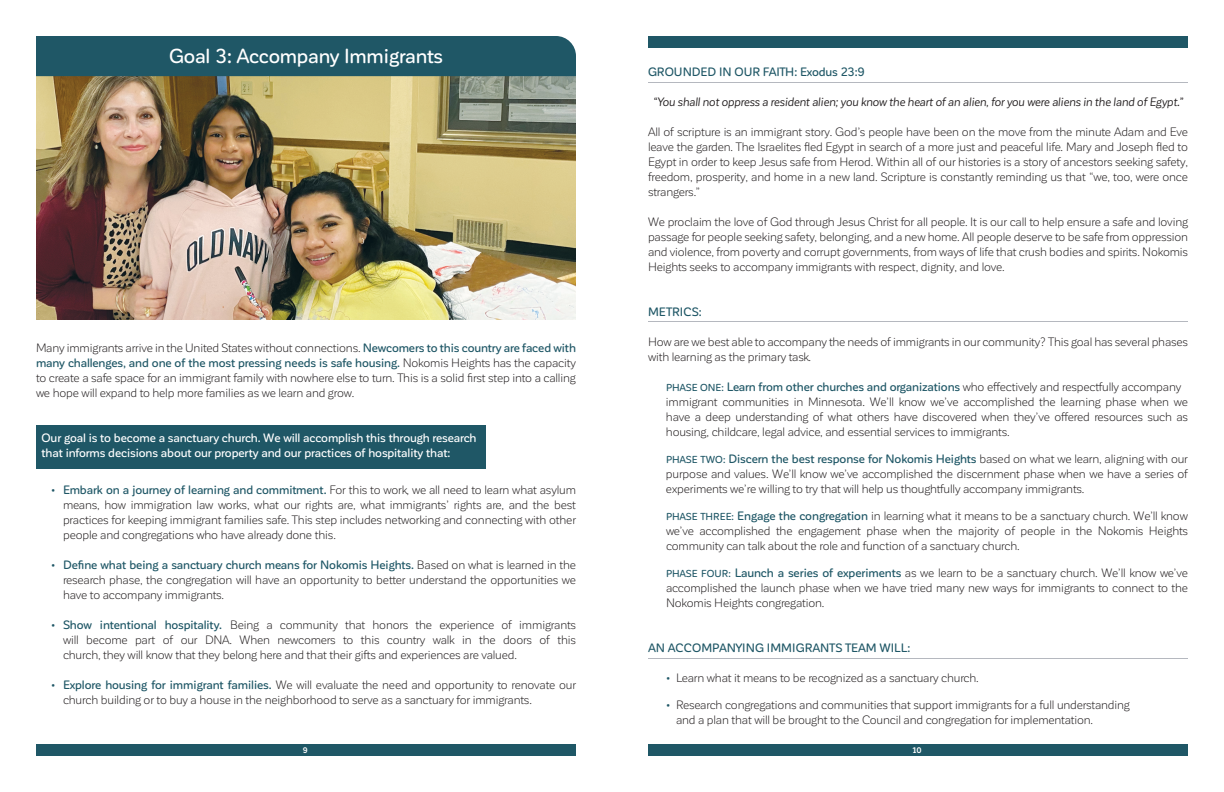
<style>
.page{position:relative;width:1224px;height:792px;background:#fff}
.page>*{position:absolute;margin:0;border:0;box-sizing:border-box;transform-origin:0 0}
.t1{font:500 20px "Corporative Sans Rd";letter-spacing:-.01em;color:#fff}
.t2{font:12px/15px "Corporative Sans Rd";letter-spacing:-.015em;color:#231f20;text-align:justify}
.t3{font:500 12px/15px "Corporative Sans Rd";letter-spacing:-.01em;color:#fff}
.t4{font:italic 12px "Corporative Sans Rd";letter-spacing:-.01em;color:#231f20}
.t5{font:500 12px "Corporative Sans Rd";color:#1f5766}
.t6{font:700 8px "Corporative Sans Rd";color:#fff}
.s1{font-weight:500;color:#1f5766}
.s2{font-weight:500;font-size:10px;color:#1f5766}
</style>
<div class="page">
<img style="left:36px;top:76px;width:540px;height:244px">
<div style="left:36px;top:425px;width:450px;height:44px;background:#1f5766"></div>
<div style="left:36px;top:36px;width:540px;height:40px;background:#1f5766"></div>
<div style="left:36px;top:744px;width:540px;height:12px;background:#1f5766"></div>
<div style="left:648px;top:36px;width:540px;height:12px;background:#1f5766"></div>
<hr style="left:648px;top:83px;width:540px;height:1px;background:#b5b8bf">
<hr style="left:648px;top:322px;width:540px;height:1px;background:#b5b8bf">
<hr style="left:648px;top:659px;width:540px;height:1px;background:#b5b8bf">
<div style="left:648px;top:744px;width:540px;height:12px;background:#1f5766"></div>
<h1 class="t1" style="left:169px;top:45px;width:275px">Goal 3: Accompany Immigrants</h1>
<p class="t2" style="left:36px;top:341px;width:541px">Many immigrants arrive in the United States without connections. <span class="s1">Newcomers to this country are faced with many challenges, and one of the most pressing needs is safe housing.</span> Nokomis Heights has the capacity to create a safe space for an immigrant family with nowhere else to turn. This is a solid first step into a calling we hope will expand to help more families as we learn and grow.</p>
<p class="t3" style="left:42px;top:431px;width:437px">Our goal is to become a sanctuary church. We will accomplish this through research that informs decisions about our property and our practices of hospitality that:</p>
<p class="t2" style="left:63px;top:483px;width:515px;text-indent:-12px"><span class="s1">• Embark on a journey of learning and commitment.</span> For this to work, we all need to learn what asylum means, how immigration law works, what our rights are, what immigrants’ rights are, and the best practices for keeping immigrant families safe. This step includes networking and connecting with other people and congregations who have already done this.</p>
<p class="t2" style="left:63px;top:558px;width:515px;text-indent:-12px"><span class="s1">• Define what being a sanctuary church means for Nokomis Heights.</span> Based on what is learned in the research phase, the congregation will have an opportunity to better understand the opportunities we have to accompany immigrants.</p>
<p class="t2" style="left:63px;top:618px;width:515px;text-indent:-12px"><span class="s1">• Show intentional hospitality.</span> Being a community that honors the experience of immigrants will become part of our DNA. When newcomers to this country walk in the doors of this church, they will know that they belong here and that their gifts and experiences are valued.</p>
<p class="t2" style="left:63px;top:678px;width:515px;text-indent:-12px"><span class="s1">• Explore housing for immigrant families.</span> We will evaluate the need and opportunity to renovate our church building or to buy a house in the neighborhood to serve as a sanctuary for immigrants.</p>
<p class="t6" style="left:303px;top:746px;width:6px">9</p>
<p class="t5" style="left:648px;top:66px;width:218px">GROUNDED IN OUR FAITH: Exodus 23:9</p>
<p class="t4" style="left:653px;top:96px;width:532px">“You shall not oppress a resident alien; you know the heart of an alien, for you were aliens in the land of Egypt.”</p>
<p class="t2" style="left:648px;top:125px;width:542px">All of scripture is an immigrant story. God’s people have been on the move from the minute Adam and Eve leave the garden. The Israelites fled Egypt in search of a more just and peaceful life. Mary and Joseph fled to Egypt in order to keep Jesus safe from Herod. Within all of our histories is a story of ancestors seeking safety, freedom, prosperity, and home in a new land. Scripture is constantly reminding us that “we, too, were once strangers.”</p>
<p class="t2" style="left:648px;top:215px;width:542px">We proclaim the love of God through Jesus Christ for all people. It is our call to help ensure a safe and loving passage for people seeking safety, belonging, and a new home. All people deserve to be safe from oppression and violence, from poverty and corrupt governments, from ways of life that crush bodies and spirits. Nokomis Heights seeks to accompany immigrants with respect, dignity, and love.</p>
<p class="t5" style="left:648px;top:306px;width:55px">METRICS:</p>
<p class="t2" style="left:648px;top:335px;width:542px">How are we best able to accompany the needs of immigrants in our community? This goal has several phases with learning as the primary task.</p>
<p class="t2" style="left:666px;top:380px;width:524px;text-align:left"><span class="s2">PHASE ONE:</span> <span class="s1">Learn from other churches and organizations</span> who effectively and respectfully accompany immigrant communities in Minnesota. We’ll know we’ve accomplished the learning phase when we have a deep understanding of what others have discovered when they’ve offered resources such as housing, childcare, legal advice, and essential services to immigrants.</p>
<p class="t2" style="left:666px;top:452px;width:524px"><span class="s2">PHASE TWO:</span> <span class="s1">Discern the best response for Nokomis Heights</span> based on what we learn, aligning with our purpose and values. We’ll know we’ve accomplished the discernment phase when we have a series of experiments we’re willing to try that will help us thoughtfully accompany immigrants.</p>
<p class="t2" style="left:666px;top:509px;width:523px"><span class="s2">PHASE THREE:</span> <span class="s1">Engage the congregation</span> in learning what it means to be a sanctuary church. We’ll know we’ve accomplished the engagement phase when the majority of people in the Nokomis Heights community can talk about the role and function of a sanctuary church.</p>
<p class="t2" style="left:666px;top:566px;width:524px"><span class="s2">PHASE FOUR:</span> <span class="s1">Launch a series of experiments</span> as we learn to be a sanctuary church. We’ll know we’ve accomplished the launch phase when we have tried many new ways for immigrants to connect to the Nokomis Heights congregation.</p>
<p class="t5" style="left:648px;top:642px;width:264px">AN ACCOMPANYING IMMIGRANTS TEAM WILL:</p>
<p class="t2" style="left:666px;top:671px;width:314px"><span class="s1">•</span> Learn what it means to be recognized as a sanctuary church.</p>
<p class="t2" style="left:676px;top:698px;width:455px;text-indent:-10px"><span class="s1">•</span> Research congregations and communities that support immigrants for a full understanding and a plan that will be brought to the Council and congregation for implementation.</p>
<p class="t6" style="left:913px;top:746px;width:10px">10</p>
</div>
